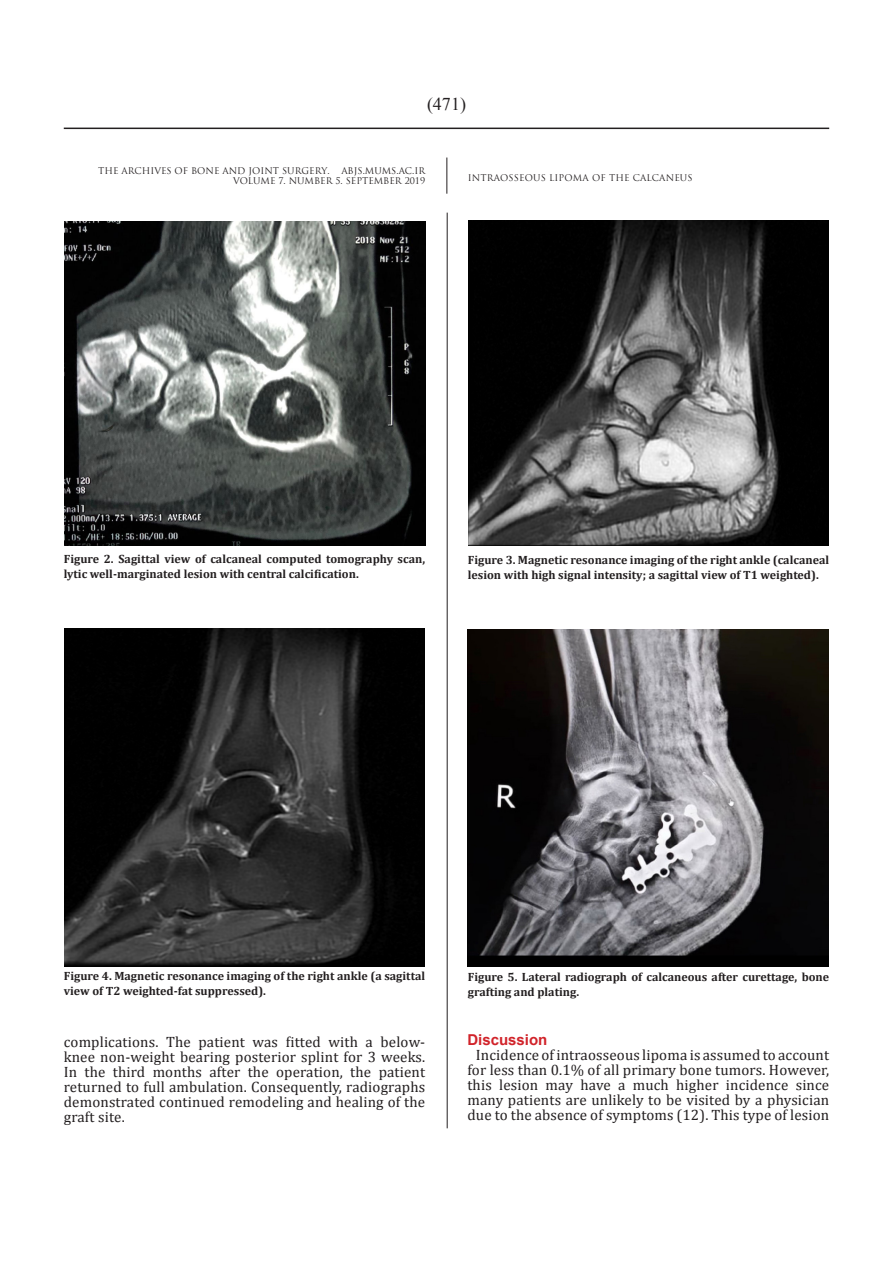
<style>
.page{position:relative;width:893px;height:1263px;background:#fff}
.page>*{position:absolute;margin:0;border:0;box-sizing:border-box;transform-origin:0 0}
.t1{font:18px "Times New Roman";color:#231f20}
.t2{font:15px/15px "Cambria";letter-spacing:.01em;color:#231f20;text-align:justify}
.t3{font:700 15px "Arial";color:#d1232a}
.t4{font:700 12px/15px "Cambria";color:#231f20}
.t5{font:9px/10.8px "Trajan Pro";color:#231f20;text-align:right}
</style>
<div class="page">
<hr style="left:64px;top:128px;width:765px;height:1px;background:#231f20">
<hr style="left:446px;top:158px;width:1px;height:36px;background:#231f20">
<img style="left:65px;top:221px;width:360px;height:324px">
<img style="left:468px;top:220px;width:360px;height:325px">
<img style="left:65px;top:629px;width:359px;height:337px">
<img style="left:468px;top:629px;width:360px;height:338px">
<hr style="left:447px;top:213px;width:1px;height:915px;background:#231f20">
<p class="t1" style="left:427px;top:92px;width:40px">)471(</p>
<p class="t5" style="left:98px;top:165px;width:233px">THE ARCHIVES OF BONE AND JOINT SURGERY.</p>
<p class="t5" style="left:233px;top:165px;width:194px">ABJS.MUMS.AC.IR<br>VOLUME 7. NUMBER 5. SEPTEMBER 2019</p>
<p class="t5" style="left:468px;top:172px;width:226px">INTRAOSSEOUS LIPOMA OF THE CALCANEUS</p>
<p class="t4" style="left:64px;top:551px;width:363px">Figure 2. Sagittal view of calcaneal computed tomography scan, lytic well-marginated lesion with central calcification.</p>
<p class="t4" style="left:468px;top:552px;width:363px">Figure 3. Magnetic resonance imaging of the right ankle (calcaneal lesion with high signal intensity; a sagittal view of T1 weighted).</p>
<p class="t4" style="left:64px;top:968px;width:363px">Figure 4. Magnetic resonance imaging of the right ankle (a sagittal view of T2 weighted-fat suppressed).</p>
<p class="t4" style="left:468px;top:969px;width:363px">Figure 5. Lateral radiograph of calcaneous after curettage, bone grafting and plating.</p>
<p class="t2" style="left:64px;top:1034px;width:363px">complications. The patient was fitted with a below&shy;knee non-weight bearing posterior splint for 3 weeks.<br>In the third months after the operation, the patient returned to full ambulation. Consequently, radiographs demonstrated continued remodeling and healing of the graft site.</p>
<p class="t3" style="left:467px;top:1030px;width:82px">Discussion</p>
<p class="t2" style="left:467px;top:1048px;width:363px;text-align:center">Incidence of intraosseous lipoma is assumed to account for less than 0.1% of all primary bone tumors. However, this lesion may have a much higher incidence since many patients are unlikely to be visited by a physician due to the absence of symptoms (12). This type of lesion</p>
</div>
